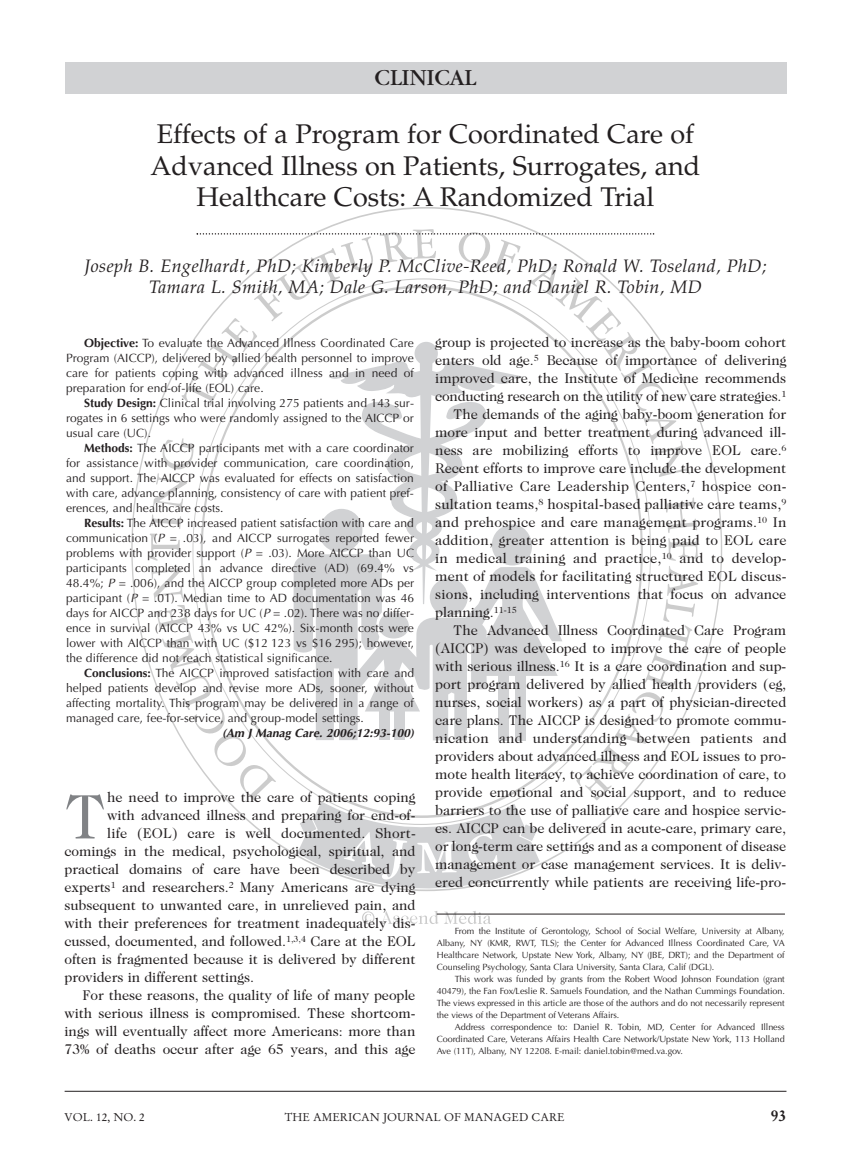
<style>
.page{position:relative;width:851px;height:1161px;background:#fff}
.page>*{position:absolute;margin:0;border:0;box-sizing:border-box;transform-origin:0 0}
.t1{font:63.45px "Caslon Two Twenty Four";color:#808285}
.t2{font:27px/31.5px "Palatino";color:#231f20;text-align:center}
.t3{font:24px "Garamond";color:#231f20}
.t4{font:italic 18px/21px "Palatino";letter-spacing:.025em;color:#231f20;text-align:center}
.t5{font:700 15.75px "Stempel Garamond";color:#231f20}
.t6{font:14.25px "Caslon Two Twenty Four";letter-spacing:-.005em;color:#231f20}
.t7{font:14.25px "Caslon Two Twenty Four";letter-spacing:.015em;color:#231f20}
.t8{font:12px/15px "Optima";letter-spacing:.005em;color:#231f20;text-align:justify}
.t9{font:italic 700 12px "Optima";color:#231f20}
.t10{font:11.25px "Stempel Garamond";color:#231f20}
.t11{font:9px/12px "Optima";letter-spacing:-.005em;color:#231f20;text-align:justify}
.s1{font-weight:700}
.s2{font-style:italic}
</style>
<div class="page">
<hr style="left:65px;top:1091px;width:721px;height:1px;background:#231f20">
<div style="left:65px;top:62px;width:721px;height:32px;background:#d1d2d4"></div>
<svg style="left:149px;top:229px;width:549px;height:695px"></svg>
<hr style="left:437px;top:914px;width:348px;height:1px;background:#231f20">
<h3 class="t3" style="left:374px;top:69px;width:103px">CLINICAL</h3>
<h2 class="t2" style="left:150px;top:121px;width:551px">Effects of a Program for Coordinated Care of<br>Advanced Illness on Patients, Surrogates, and<br>Healthcare Costs: A Randomized Trial</h2>
<p class="t4" style="left:84px;top:258px;width:683px">Joseph B. Engelhardt, PhD; Kimberly P. McClive-Reed, PhD; Ronald W. Toseland, PhD;<br>Tamara L. Smith, MA; Dale G. Larson, PhD; and Daniel R. Tobin, MD</p>
<p class="t8" style="left:66px;top:337px;width:349px;text-indent:18px"><span class="s1">Objective:</span> To evaluate the Advanced Illness Coordinated Care Program (AICCP), delivered by allied health personnel to improve care for patients coping with advanced illness and in need of preparation for end-of-life (EOL) care.</p>
<p class="t8" style="left:66px;top:397px;width:349px;text-indent:18px"><span class="s1">Study Design:</span> Clinical trial involving 275 patients and 143 sur&shy;rogates in 6 settings who were randomly assigned to the AICCP or usual care (UC).</p>
<p class="t8" style="left:66px;top:442px;width:349px;text-indent:18px"><span class="s1">Methods:</span> The AICCP participants met with a care coordinator for assistance with provider communication, care coordination, and support. The AICCP was evaluated for effects on satisfaction with care, advance planning, consistency of care with patient pref&shy;erences, and healthcare costs.</p>
<p class="t8" style="left:66px;top:517px;width:349px;text-indent:18px"><span class="s1">Results:</span> The AICCP increased patient satisfaction with care and communication (<span class="s2">P</span> = .03), and AICCP surrogates reported fewer problems with provider support (<span class="s2">P</span> = .03). More AICCP than UC participants completed an advance directive (AD) (69.4% vs 48.4%; <span class="s2">P</span> = .006), and the AICCP group completed more ADs per participant (<span class="s2">P</span> = .01). Median time to AD documentation was 46 days for AICCP and 238 days for UC (<span class="s2">P</span> = .02). There was no differ&shy;ence in survival (AICCP 43% vs UC 42%). Six-month costs were lower with AICCP than with UC ($12 123 vs $16 295); however, the difference did not reach statistical significance.</p>
<p class="t8" style="left:66px;top:667px;width:349px;text-indent:18px"><span class="s1">Conclusions:</span> The AICCP improved satisfaction with care and helped patients develop and revise more ADs, sooner, without affecting mortality. This program may be delivered in a range of managed care, fee-for-service, and group-model settings.</p>
<p class="t9" style="left:222px;top:728px;width:193px">(Am J Manag Care. 2006;12:93-100)</p>
<h1 class="t1" style="left:64px;top:792px;width:43px">T</h1>
<p class="t6" style="left:107px;top:792px;width:310px">he need to improve the care of patients coping</p>
<p class="t6" style="left:107px;top:810px;width:309px">with advanced illness and preparing for end-of-</p>
<p class="t6" style="left:107px;top:828px;width:310px">life (EOL) care is well documented. Short-</p>
<p class="t6" style="left:64px;top:846px;width:352px">comings in the medical, psychological, spiritual, and</p>
<p class="t6" style="left:64px;top:864px;width:352px">practical domains of care have been described by</p>
<p class="t6" style="left:64px;top:882px;width:352px">experts<sup>1</sup> and researchers.<sup>2</sup> Many Americans are dying</p>
<p class="t6" style="left:64px;top:900px;width:352px">subsequent to unwanted care, in unrelieved pain, and</p>
<p class="t6" style="left:64px;top:918px;width:352px">with their preferences for treatment inadequately dis-</p>
<p class="t6" style="left:64px;top:936px;width:352px">cussed, documented, and followed.<sup>1,3,4</sup> Care at the EOL</p>
<p class="t6" style="left:64px;top:954px;width:352px">often is fragmented because it is delivered by different</p>
<p class="t6" style="left:64px;top:972px;width:191px">providers in different settings.</p>
<p class="t6" style="left:82px;top:990px;width:334px">For these reasons, the quality of life of many people</p>
<p class="t6" style="left:64px;top:1008px;width:352px">with serious illness is compromised. These shortcom-</p>
<p class="t6" style="left:64px;top:1026px;width:352px">ings will eventually affect more Americans: more than</p>
<p class="t6" style="left:64px;top:1044px;width:352px">73% of deaths occur after age 65 years, and this age</p>
<p class="t6" style="left:435px;top:337px;width:352px">group is projected to increase as the baby-boom cohort</p>
<p class="t6" style="left:435px;top:355px;width:352px">enters old age.<sup>5</sup> Because of importance of delivering</p>
<p class="t6" style="left:435px;top:373px;width:352px">improved care, the Institute of Medicine recommends</p>
<p class="t6" style="left:435px;top:391px;width:353px">conducting research on the utility of new care strategies.<sup>1</sup></p>
<p class="t6" style="left:453px;top:409px;width:334px">The demands of the aging baby-boom generation for</p>
<p class="t6" style="left:435px;top:427px;width:352px">more input and better treatment during advanced ill-</p>
<p class="t6" style="left:435px;top:445px;width:352px">ness are mobilizing efforts to improve EOL care.<sup>6</sup></p>
<p class="t6" style="left:435px;top:463px;width:352px">Recent efforts to improve care include the development</p>
<p class="t6" style="left:435px;top:481px;width:353px">of Palliative Care Leadership Centers,<sup>7</sup> hospice con-</p>
<p class="t6" style="left:435px;top:499px;width:353px">sultation teams,<sup>8</sup> hospital-based palliative care teams,<sup>9</sup></p>
<p class="t6" style="left:435px;top:517px;width:353px">and prehospice and care management programs.<sup>10</sup> In</p>
<p class="t6" style="left:435px;top:535px;width:353px">addition, greater attention is being paid to EOL care</p>
<p class="t6" style="left:435px;top:553px;width:352px">in medical training and practice,<sup>10</sup> and to develop-</p>
<p class="t6" style="left:435px;top:571px;width:353px">ment of models for facilitating structured EOL discus-</p>
<p class="t6" style="left:435px;top:589px;width:352px">sions, including interventions that focus on advance</p>
<p class="t6" style="left:435px;top:607px;width:83px">planning.<sup>11-15</sup></p>
<p class="t6" style="left:453px;top:625px;width:334px">The Advanced Illness Coordinated Care Program</p>
<p class="t6" style="left:435px;top:643px;width:352px">(AICCP) was developed to improve the care of people</p>
<p class="t6" style="left:435px;top:661px;width:352px">with serious illness.<sup>16</sup> It is a care coordination and sup-</p>
<p class="t6" style="left:435px;top:679px;width:352px">port program delivered by allied health providers (eg,</p>
<p class="t6" style="left:435px;top:697px;width:352px">nurses, social workers) as a part of physician-directed</p>
<p class="t6" style="left:435px;top:715px;width:353px">care plans. The AICCP is designed to promote commu-</p>
<p class="t7" style="left:435px;top:733px;width:353px">nication and understanding between patients and</p>
<p class="t6" style="left:435px;top:751px;width:352px">providers about advanced illness and EOL issues to pro-</p>
<p class="t6" style="left:435px;top:769px;width:352px">mote health literacy, to achieve coordination of care, to</p>
<p class="t6" style="left:435px;top:787px;width:352px">provide emotional and social support, and to reduce</p>
<p class="t6" style="left:435px;top:805px;width:352px">barriers to the use of palliative care and hospice servic-</p>
<p class="t6" style="left:435px;top:823px;width:352px">es. AICCP can be delivered in acute-care, primary care,</p>
<p class="t6" style="left:435px;top:841px;width:352px">or long-term care settings and as a component of disease</p>
<p class="t6" style="left:435px;top:859px;width:352px">management or case management services. It is deliv-</p>
<p class="t6" style="left:435px;top:877px;width:352px">ered concurrently while patients are receiving life-pro-</p>
<p class="t11" style="left:437px;top:926px;width:349px;text-indent:18px">From the Institute of Gerontology, School of Social Welfare, University at Albany, Albany, NY (KMR, RWT, TLS); the Center for Advanced Illness Coordinated Care, VA Healthcare Network, Upstate New York, Albany, NY (JBE, DRT); and the Department of Counseling Psychology, Santa Clara University, Santa Clara, Calif (DGL).</p>
<p class="t11" style="left:437px;top:974px;width:349px;text-indent:18px">This work was funded by grants from the Robert Wood Johnson Foundation (grant 40479), the Fan Fox/Leslie R. Samuels Foundation, and the Nathan Cummings Foundation.<br>The views expressed in this article are those of the authors and do not necessarily represent the views of the Department of Veterans Affairs.</p>
<p class="t11" style="left:437px;top:1022px;width:349px;text-indent:18px">Address correspondence to: Daniel R. Tobin, MD, Center for Advanced Illness Coordinated Care, Veterans Affairs Health Care Network/Upstate New York, 113 Holland Ave (11T), Albany, NY 12208. E-mail: daniel.tobin@med.va.gov.</p>
<p class="t10" style="left:65px;top:1112px;width:82px">VOL. 12, NO. 2</p>
<p class="t10" style="left:285px;top:1112px;width:281px">THE AMERICAN JOURNAL OF MANAGED CARE</p>
<p class="t5" style="left:770px;top:1108px;width:17px">93</p>
</div>
